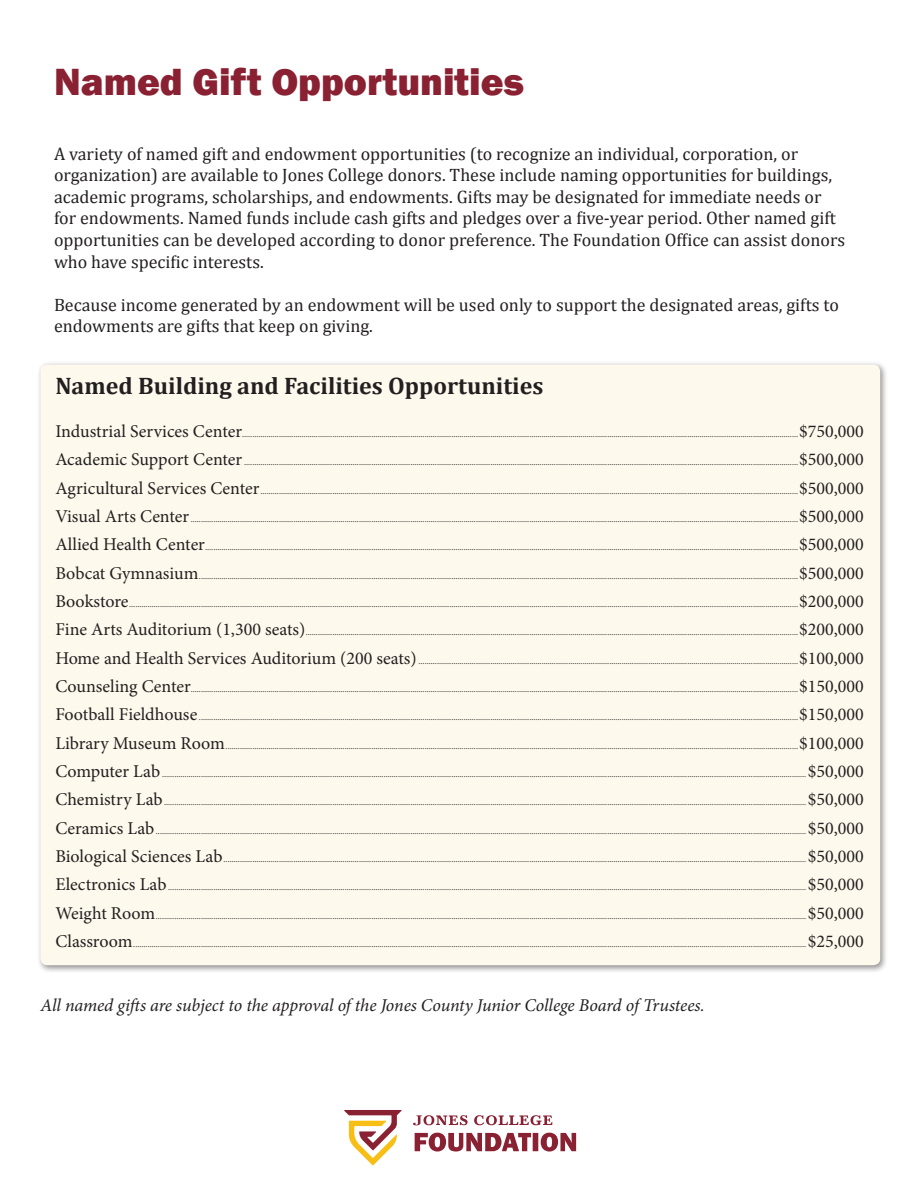
<style>
.page{position:relative;width:918px;height:1188px;background:#fff}
.page>*{position:absolute;margin:0;border:0;box-sizing:border-box;transform-origin:0 0}
.t1{font:800 39px "Franklin Gothic";color:#8a2132}
.t2{font:700 24px "Cambria";color:#231f20}
.t3{font:18px/21.6px "Cambria";color:#231f20}
.t4{font:italic 18px "Minion Pro";letter-spacing:-.01em;color:#231f20}
.t5{font:9px "Minion Pro";color:#231f20}
.s1{font-size:18px}
</style>
<div class="page">
<div style="left:36px;top:360px;width:852px;height:613px;background:#231f20;opacity:.5"></div>
<div style="left:40px;top:365px;width:840px;height:600px;background:#fdf9ec;border-radius:7px"></div>
<svg style="left:415px;top:1133px;width:161px;height:19px"></svg>
<svg style="left:344px;top:1110px;width:58px;height:56px"></svg>
<svg style="left:413px;top:1115px;width:139px;height:10px"></svg>
<h1 class="t1" style="left:54px;top:56px;width:472px">Named Gift Opportunities</h1>
<p class="t3" style="left:54px;top:143px;width:793px">A variety of named gift and endowment opportunities (to recognize an individual, corporation, or organization) are available to Jones College donors. These include naming opportunities for buildings, academic programs, scholarships, and endowments. Gifts may be designated for immediate needs or for endowments. Named funds include cash gifts and pledges over a five-year period. Other named gift opportunities can be developed according to donor preference. The Foundation Office can assist donors who have specific interests.</p>
<h3 class="t3" style="left:54px;top:294px;width:787px">Because income generated by an endowment will be used only to support the designated areas, gifts to endowments are gifts that keep on giving.</h3>
<h2 class="t2" style="left:55px;top:369px;width:490px">Named Building and Facilities Opportunities</h2>
<p class="t5" style="left:55px;top:428px;width:810px"><span class="s1">Industrial Services Center</span>...............................................................................................................................................................................................................................................................................<span class="s1">$750,000</span></p>
<p class="t5" style="left:55px;top:456px;width:810px"><span class="s1">Academic Support Center</span> ..............................................................................................................................................................................................................................................................................<span class="s1">$500,000</span></p>
<p class="t5" style="left:55px;top:485px;width:810px"><span class="s1">Agricultural Services Center</span>......................................................................................................................................................................................................................................................................<span class="s1">$500,000</span></p>
<p class="t5" style="left:55px;top:513px;width:810px"><span class="s1">Visual Arts Center</span> ........................................................................................................................................................................................................................................................................................................<span class="s1">$500,000</span></p>
<p class="t5" style="left:55px;top:541px;width:810px"><span class="s1">Allied Health Center</span>.................................................................................................................................................................................................................................................................................................<span class="s1">$500,000</span></p>
<p class="t5" style="left:55px;top:570px;width:810px"><span class="s1">Bobcat Gymnasium</span>....................................................................................................................................................................................................................................................................................................<span class="s1">$500,000</span></p>
<p class="t5" style="left:55px;top:598px;width:810px"><span class="s1">Bookstore</span>......................................................................................................................................................................................................................................................................................................................................<span class="s1">$200,000</span></p>
<p class="t5" style="left:55px;top:626px;width:810px"><span class="s1">Fine Arts Auditorium (1,300 seats)</span>................................................................................................................................................................................................................................................<span class="s1">$200,000</span></p>
<p class="t5" style="left:55px;top:655px;width:810px"><span class="s1">Home and Health Services Auditorium (200 seats)</span> .........................................................................................................................................................................................<span class="s1">$100,000</span></p>
<p class="t5" style="left:55px;top:683px;width:810px"><span class="s1">Counseling Center</span>........................................................................................................................................................................................................................................................................................................<span class="s1">$150,000</span></p>
<p class="t5" style="left:55px;top:711px;width:810px"><span class="s1">Football Fieldhouse</span> ....................................................................................................................................................................................................................................................................................................<span class="s1">$150,000</span></p>
<p class="t5" style="left:55px;top:740px;width:810px"><span class="s1">Library Museum Room</span>.......................................................................................................................................................................................................................................................................................<span class="s1">$100,000</span></p>
<p class="t5" style="left:55px;top:768px;width:810px"><span class="s1">Computer Lab</span> .......................................................................................................................................................................................................................................................................................................................... <span class="s1">$50,000</span></p>
<p class="t5" style="left:55px;top:797px;width:810px"><span class="s1">Chemistry Lab</span> ......................................................................................................................................................................................................................................................................................................................... <span class="s1">$50,000</span></p>
<p class="t5" style="left:55px;top:825px;width:810px"><span class="s1">Ceramics Lab</span> ............................................................................................................................................................................................................................................................................................................................. <span class="s1">$50,000</span></p>
<p class="t5" style="left:55px;top:853px;width:810px"><span class="s1">Biological Sciences Lab</span>............................................................................................................................................................................................................................................................................................ <span class="s1">$50,000</span></p>
<p class="t5" style="left:55px;top:882px;width:810px"><span class="s1">Electronics Lab</span> ....................................................................................................................................................................................................................................................................................................................... <span class="s1">$50,000</span></p>
<p class="t5" style="left:55px;top:910px;width:810px"><span class="s1">Weight Room</span>............................................................................................................................................................................................................................................................................................................................. <span class="s1">$50,000</span></p>
<p class="t5" style="left:55px;top:938px;width:810px"><span class="s1">Classroom</span>........................................................................................................................................................................................................................................................................................................................................ <span class="s1">$25,000</span></p>
<h3 class="t4" style="left:40px;top:992px;width:666px">All named gifts are subject to the approval of the Jones County Junior College Board of Trustees.</h3>
</div>
